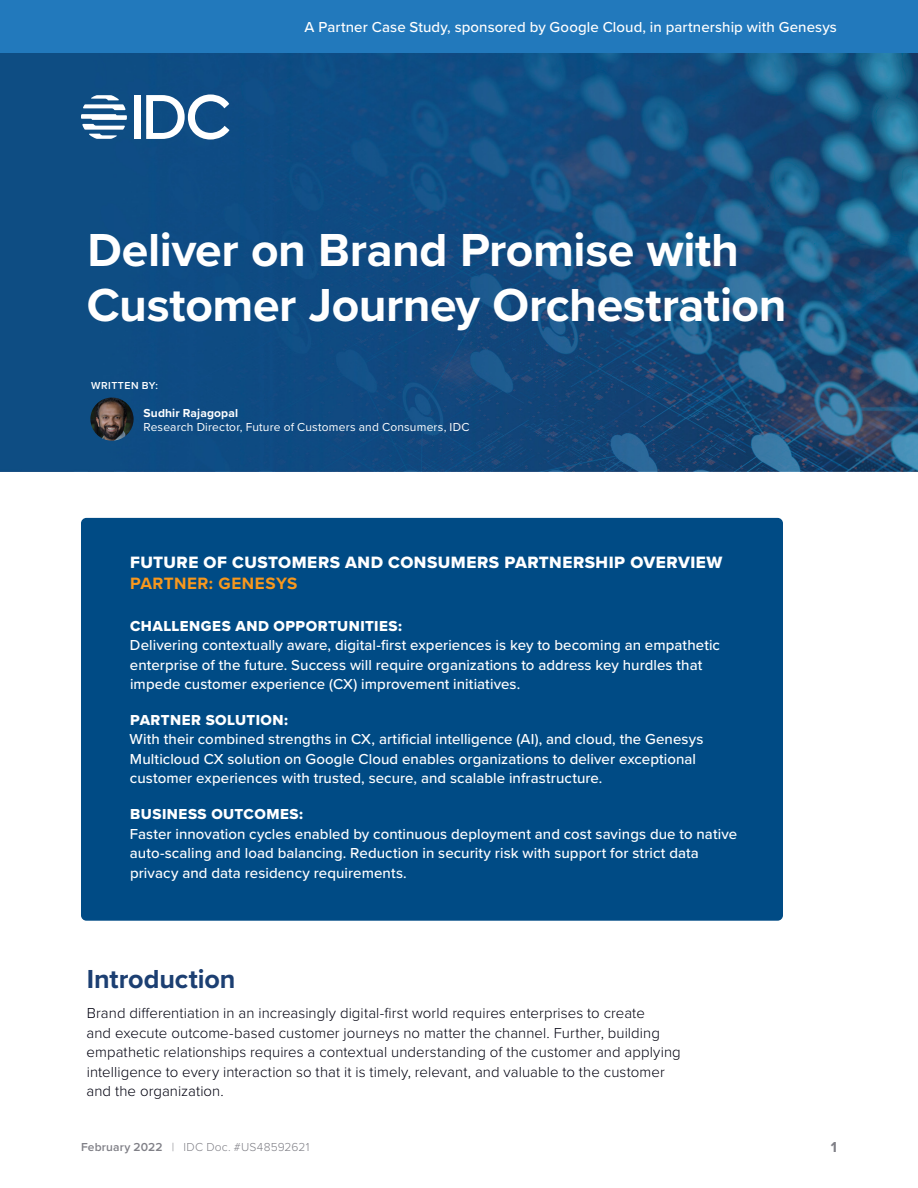
<style>
.page{position:relative;width:918px;height:1188px;background:#fff}
.page>*{position:absolute;margin:0;border:0;box-sizing:border-box;transform-origin:0 0}
.t1{font:700 48px/55.5px "Proxima Nova";letter-spacing:-.01em;color:#fff}
.t2{font:700 27px "Proxima Nova";letter-spacing:-.005em;color:#1c3f72}
.t3{font:17.1px "Proxima Nova Extrabld";letter-spacing:.03em;color:#fff}
.t4{font:700 17.1px "Proxima Nova";letter-spacing:.03em;color:#f8981d}
.t5{font:500 15px/19.5px "Proxima Nova";letter-spacing:.005em;color:#fff}
.t6{font:300 15px/19.5px "Proxima Nova";letter-spacing:.005em;color:#01010f}
.t7{font:15px "Proxima Nova Extrabld";letter-spacing:.035em;color:#fff}
.t8{font:700 15px "Proxima Nova";color:#808087}
.t9{font:12px/13.5px "Proxima Nova";letter-spacing:.015em;color:#fff}
.t10{font:300 12px "Proxima Nova";letter-spacing:.015em;color:#808087}
.t11{font:600 10.5px "Proxima Nova";letter-spacing:.05em;color:#fff}
.s1{font-weight:700}
.s2{font-weight:600}
</style>
<div class="page">
<div style="left:0;top:0;width:918px;height:54px;background:#2279bc"></div>
<img style="left:0;top:54px;width:918px;height:418px">
<div style="left:81px;top:518px;width:702px;height:403px;background:#004b85;border-radius:5px"></div>
<div style="left:134px;top:95px;width:7px;height:44px;background:#fff"></div>
<svg style="left:146px;top:95px;width:83px;height:45px"></svg>
<svg style="left:81px;top:95px;width:46px;height:44px"></svg>
<img style="left:90px;top:398px;width:44px;height:43px;border-radius:22px">
<p class="t5" style="left:305px;top:17px;width:534px">A Partner Case Study, sponsored by Google Cloud, in partnership with Genesys</p>
<p class="t1" style="left:87px;top:221px;width:701px">Deliver on Brand Promise with<br>Customer Journey Orchestration</p>
<p class="t11" style="left:91px;top:377px;width:69px">WRITTEN BY:</p>
<p class="t9" style="left:143px;top:406px;width:328px"><span class="s1">Sudhir Rajagopal<br></span>Research Director, Future of Customers and Consumers, IDC</p>
<p class="t3" style="left:130px;top:549px;width:594px">FUTURE OF CUSTOMERS AND CONSUMERS PARTNERSHIP OVERVIEW</p>
<p class="t4" style="left:130px;top:570px;width:169px">PARTNER: GENESYS</p>
<p class="t7" style="left:130px;top:615px;width:273px">CHALLENGES AND OPPORTUNITIES:</p>
<p class="t5" style="left:130px;top:635px;width:592px">Delivering contextually aware, digital-first experiences is key to becoming an empathetic enterprise of the future. Success will require organizations to address key hurdles that impede customer experience (CX) improvement initiatives.</p>
<p class="t7" style="left:130px;top:709px;width:159px">PARTNER SOLUTION:</p>
<p class="t5" style="left:130px;top:729px;width:575px">With their combined strengths in CX, artificial intelligence (AI), and cloud, the Genesys<br>Multicloud CX solution on Google Cloud enables organizations to deliver exceptional customer experiences with trusted, secure, and scalable infrastructure.</p>
<p class="t7" style="left:130px;top:803px;width:174px">BUSINESS OUTCOMES:</p>
<p class="t5" style="left:130px;top:823px;width:609px">Faster innovation cycles enabled by continuous deployment and cost savings due to native auto-scaling and load balancing. Reduction in security risk with support for strict data privacy and data residency requirements.</p>
<p class="t2" style="left:87px;top:959px;width:150px">Introduction</p>
<p class="t6" style="left:87px;top:1003px;width:596px">Brand differentiation in an increasingly digital-first world requires enterprises to create<br>and execute outcome-based customer journeys no matter the channel. Further, building empathetic relationships requires a contextual understanding of the customer and applying intelligence to every interaction so that it is timely, relevant, and valuable to the customer and the organization.</p>
<p class="t10" style="left:81px;top:1138px;width:230px"><span class="s2">February 2022</span> | IDC Doc. #US48592621</p>
<p class="t8" style="left:831px;top:1136px;width:8px">1</p>
</div>
